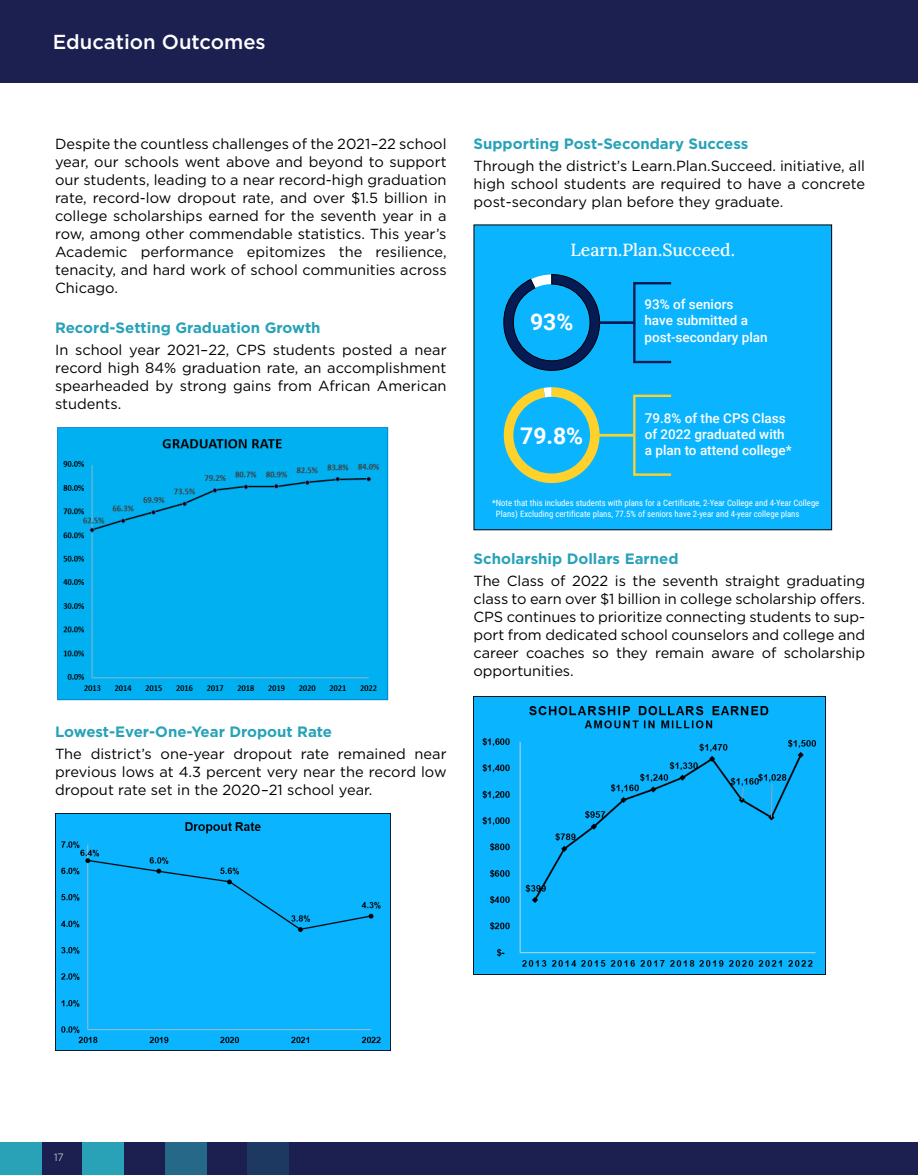
<style>
.page{position:relative;width:918px;height:1175px;background:#fff}
.page>*{position:absolute;margin:0;border:0;box-sizing:border-box;transform-origin:0 0}
.t1{font:700 22.95px "Roboto";color:#fff}
.t2{font:500 20.25px "Gotham";color:#fff}
.t3{font:17.55px "Lora";color:#fff}
.t4{font:700 15px "Gotham";color:#28a2b8}
.t5{font:14.7px/18px "Gotham";color:#000;text-align:justify}
.t6{font:500 13.5px/16.2px "Roboto";color:#fff}
.t7{font:300 10.5px "Gotham";color:#fff}
.t8{font:8.7px/10.6px "Roboto Condensed";color:#fff}
</style>
<div class="page">
<div style="left:0;top:0;width:918px;height:82px;background:#1b2051"></div>
<div style="left:0;top:1142px;width:918px;height:32px;background:#1b2051"></div>
<div style="left:0;top:1142px;width:41px;height:32px;background:#29a2b8"></div>
<div style="left:83px;top:1142px;width:41px;height:32px;background:#29a2b8"></div>
<div style="left:165px;top:1142px;width:41px;height:32px;background:#256888"></div>
<div style="left:248px;top:1142px;width:41px;height:32px;background:#1e3961"></div>
<img style="left:57px;top:427px;width:332px;height:274px">
<div style="left:55px;top:813px;width:335px;height:237px;background:#0bb4ff"></div>
<img style="left:474px;top:696px;width:352px;height:278px">
<div style="left:474px;top:225px;width:358px;height:305px;background:#0bb4ff"></div>
<svg style="left:503px;top:274px;width:97px;height:97px"></svg>
<svg style="left:504px;top:387px;width:96px;height:96px"></svg>
<div style="left:633px;top:282px;width:39px;height:81px;border:2px solid #061a53"></div>
<hr style="left:597px;top:321px;width:36px;height:3px;background:#061a53">
<div style="left:633px;top:395px;width:39px;height:81px;border:2px solid #ffd22b"></div>
<hr style="left:597px;top:434px;width:36px;height:2px;background:#ffd22b">
<h2 class="t2" style="left:53px;top:28px;width:214px">Education Outcomes</h2>
<p class="t5" style="left:55px;top:134px;width:393px">Despite the countless challenges of the 2021–22 school year, our schools went above and beyond to support our students, leading to a near record-high graduation rate, record-low dropout rate, and over $1.5 billion in college scholarships earned for the seventh year in a row, among other commendable statistics. This year’s Academic performance epitomizes the resilience, tenacity, and hard work of school communities across Chicago.</p>
<p class="t4" style="left:55px;top:317px;width:267px">Record-Setting Graduation Growth</p>
<p class="t5" style="left:55px;top:340px;width:393px">In school year 2021–22, CPS students posted a near record high 84% graduation rate, an accomplishment spearheaded by strong gains from African American students.</p>
<p class="t4" style="left:55px;top:721px;width:279px">Lowest-Ever-One-Year Dropout Rate</p>
<p class="t5" style="left:55px;top:744px;width:393px">The district’s one-year dropout rate remained near previous lows at 4.3 percent very near the record low dropout rate set in the 2020–21 school year.</p>
<p class="t4" style="left:474px;top:134px;width:276px">Supporting Post-Secondary Success</p>
<p class="t5" style="left:474px;top:157px;width:393px">Through the district’s Learn.Plan.Succeed. initiative, all high school students are required to have a concrete post-secondary plan before they graduate.</p>
<p class="t3" style="left:571px;top:236px;width:166px">Learn.Plan.Succeed.</p>
<h1 class="t1" style="left:530px;top:306px;width:45px">93%</h1>
<h1 class="t1" style="left:520px;top:420px;width:65px">79.8%</h1>
<p class="t6" style="left:644px;top:296px;width:125px">93% of seniors<br>have submitted a post-secondary plan</p>
<p class="t6" style="left:645px;top:409px;width:148px">79.8% of the CPS Class of 2022 graduated with a plan to attend college*</p>
<p class="t8" style="left:496px;top:497px;width:325px;text-indent:-4px">*Note that this includes students with plans for a Certificate, 2-Year College and 4-Year College<br>Plans) Excluding certificate plans, 77.5% of seniors have 2-year and 4-year college plans</p>
<p class="t4" style="left:474px;top:549px;width:206px">Scholarship Dollars Earned</p>
<p class="t5" style="left:474px;top:572px;width:393px">The Class of 2022 is the seventh straight graduating class to earn over $1 billion in college scholarship offers.<br>CPS continues to prioritize connecting students to sup&shy;port from dedicated school counselors and college and career coaches so they remain aware of scholarship opportunities.</p>
<p class="t7" style="left:54px;top:1151px;width:11px">17</p>
</div>
